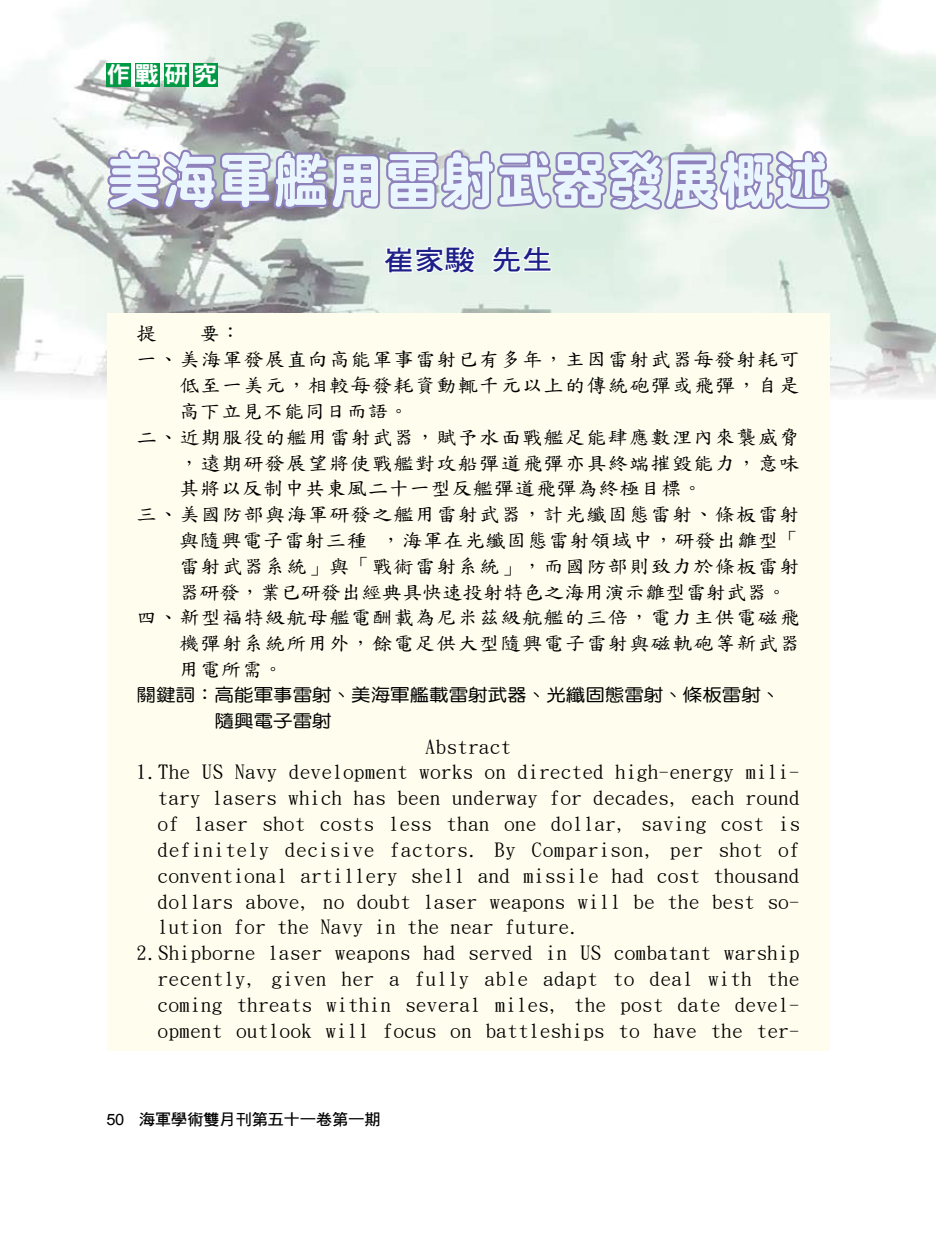
<style>
.page{position:relative;width:936px;height:1234px;background:#fff}
.page>*{position:absolute;margin:0;border:0;box-sizing:border-box;transform-origin:0 0}
.t1{font:60px "DFN Yuan XB HK BF";letter-spacing:.03em;color:#eaf6fd;scale:.9 1}
.t2{font:27.75px "DF Hei Bd HK BF";color:#1d2088;scale:1.11 1}
.t3{font:22.8px "DFN Hei XB HK BF";color:#fff;scale:1.05 1}
.t4{font:19.2px "DF Kai Shu SB Estd BF";letter-spacing:.035em;color:#000;scale:1.05 1}
.t5{font:19.2px "DF Kai Shu SB Estd BF";letter-spacing:.055em;color:#000;scale:1.05 1}
.t6{font:19.2px "DF Kai Shu SB Estd BF";letter-spacing:.06em;color:#000;scale:1.05 1}
.t7{font:19.2px "DF Kai Shu SB Estd BF";color:#000;scale:1.05 1}
.t8{font:17.55px/25.8px "DF Yuan Md HK BF";color:#000;scale:1.11 1}
.t9{font:15.6px "DF Hei Bd HK BF";letter-spacing:-.025em;color:#000;scale:1.05 1}
.s1{font-family:"Arial"}
</style>
<div class="page">
<img style="left:1px;top:0;width:934px;height:400px">
<svg style="left:105px;top:0;width:728px;height:214px;background:#cbd3d7"></svg>
<svg style="left:381px;top:244px;width:97px;height:30px"></svg>
<svg style="left:487px;top:245px;width:65px;height:29px"></svg>
<div style="left:107px;top:313px;width:722px;height:737px;background:#fffeee"></div>
<div style="left:106px;top:63px;width:25px;height:23px;background:#094"></div>
<div style="left:135px;top:63px;width:25px;height:23px;background:#094"></div>
<div style="left:164px;top:63px;width:25px;height:23px;background:#094"></div>
<div style="left:193px;top:63px;width:25px;height:23px;background:#094"></div>
<p class="t3" style="left:106px;top:63px;width:107px">作戰研究</p>
<h1 class="t1" style="left:107px;top:150px;width:804px">美海軍艦用雷射武器發展概述</h1>
<h2 class="t2" style="left:383px;top:246px;width:154px">崔家駿 先生</h2>
<p class="t4" style="left:137px;top:324px;width:101px">提　　要：</p>
<p class="t5" style="left:137px;top:350px;width:632px">一、美海軍發展直向高能軍事雷射已有多年，主因雷射武器每發射耗可</p>
<p class="t6" style="left:179px;top:375px;width:592px">低至一美元，相較每發耗資動輒千元以上的傳統砲彈或飛彈，自是</p>
<p class="t4" style="left:179px;top:401px;width:220px">高下立見不能同日而語。</p>
<p class="t5" style="left:137px;top:427px;width:632px">二、近期服役的艦用雷射武器，賦予水面戰艦足能肆應數浬內來襲威脅</p>
<p class="t6" style="left:179px;top:453px;width:603px">，遠期研發展望將使戰艦對攻船彈道飛彈亦具終端摧毀能力，意味</p>
<p class="t4" style="left:179px;top:479px;width:500px">其將以反制中共東風二十一型反艦彈道飛彈為終極目標。</p>
<p class="t5" style="left:137px;top:504px;width:632px">三、美國防部與海軍研發之艦用雷射武器，計光纖固態雷射、條板雷射</p>
<p class="t4" style="left:179px;top:530px;width:592px">與隨興電子雷射三種 ，海軍在光纖固態雷射領域中，研發出雛型「</p>
<p class="t6" style="left:179px;top:556px;width:592px">雷射武器系統」與「戰術雷射系統」，而國防部則致力於條板雷射</p>
<p class="t7" style="left:179px;top:582px;width:580px">器研發，業已研發出經典具快速投射特色之海用演示雛型雷射武器。</p>
<p class="t5" style="left:137px;top:608px;width:632px">四、新型福特級航母艦電酬載為尼米茲級航艦的三倍，電力主供電磁飛</p>
<p class="t6" style="left:179px;top:633px;width:592px">機彈射系統所用外，餘電足供大型隨興電子雷射與磁軌砲等新武器</p>
<p class="t4" style="left:179px;top:659px;width:101px">用電所需。</p>
<p class="t8" style="left:137px;top:681px;width:581px">關鍵詞：高能軍事雷射、美海軍艦載雷射武器、光纖固態雷射、條板雷射、　　　　隨興電子雷射</p>
<p class="t4" style="left:425px;top:737px;width:83px">Abstract</p>
<p class="t4" style="left:137px;top:762px;width:632px">1.The US Navy development works on directed high-energy mili-</p>
<p class="t4" style="left:158px;top:788px;width:612px">tary lasers which has been underway for decades, each round</p>
<p class="t4" style="left:158px;top:814px;width:613px">of laser shot costs less than one dollar, saving cost is</p>
<p class="t5" style="left:158px;top:840px;width:612px">definitely decisive factors. By Comparison, per shot of</p>
<p class="t4" style="left:158px;top:866px;width:612px">conventional artillery shell and missile had cost thousand</p>
<p class="t4" style="left:158px;top:891px;width:612px">dollars above, no doubt laser weapons will be the best so-</p>
<p class="t4" style="left:158px;top:917px;width:403px">lution for the Navy in the near future.</p>
<p class="t4" style="left:137px;top:943px;width:632px">2.Shipborne laser weapons had served in US combatant warship</p>
<p class="t4" style="left:158px;top:969px;width:612px">recently, given her a fully able adapt to deal with the</p>
<p class="t4" style="left:158px;top:995px;width:612px">coming threats within several miles, the post date devel-</p>
<p class="t4" style="left:158px;top:1020px;width:612px">opment outlook will focus on battleships to have the ter-</p>
<p class="t9" style="left:106px;top:1111px;width:263px"><span class="s1">50</span> 海軍學術雙月刊第五十一卷第一期</p>
</div>
